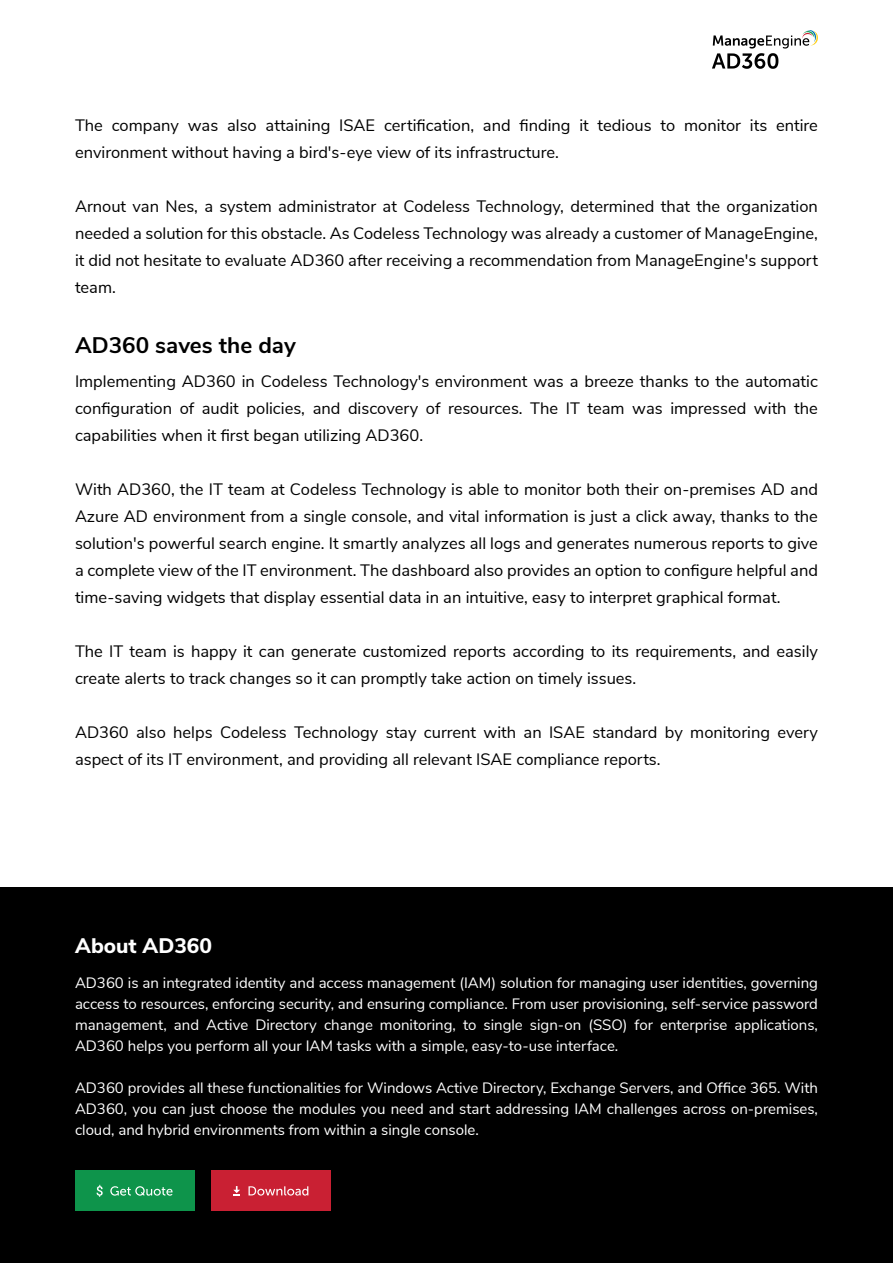
<style>
.page{position:relative;width:893px;height:1263px;background:#fff}
.page>*{position:absolute;margin:0;border:0;box-sizing:border-box;transform-origin:0 0}
.t1{font:700 22.5px "Nunito Sans";color:#000}
.t2{font:800 21px "Nunito Sans";color:#fff}
.t3{font:16.5px/27px "Nunito Sans";color:#000}
.t4{font:15px/21px "Nunito Sans";color:#fff;text-align:justify}
</style>
<div class="page">
<div style="left:0;top:887px;width:893px;height:376px;background:#000"></div>
<div style="left:75px;top:1171px;width:119px;height:40px;background:#0e944b"></div>
<div style="left:211px;top:1171px;width:119px;height:40px;background:#c92033"></div>
<svg style="left:97px;top:1185px;width:6px;height:12px"></svg>
<svg style="left:110px;top:1186px;width:63px;height:10px"></svg>
<svg style="left:249px;top:1186px;width:59px;height:9px"></svg>
<svg style="left:233px;top:1186px;width:7px;height:9px"></svg>
<svg style="left:712px;top:30px;width:106px;height:39px"></svg>
<p class="t3" style="left:75px;top:110px;width:744px">The company was also attaining ISAE certification, and finding it tedious to monitor its entire environment without having a bird's-eye view of its infrastructure.</p>
<p class="t3" style="left:75px;top:191px;width:744px;text-align:justify">Arnout van Nes, a system administrator at Codeless Technology, determined that the organization needed a solution for this obstacle. As Codeless Technology was already a customer of ManageEngine, it did not hesitate to evaluate AD360 after receiving a recommendation from ManageEngine's support team.</p>
<h1 class="t1" style="left:75px;top:329px;width:222px">AD360 saves the day</h1>
<p class="t3" style="left:75px;top:366px;width:744px;text-align:justify">Implementing AD360 in Codeless Technology's environment was a breeze thanks to the automatic configuration of audit policies, and discovery of resources. The IT team was impressed with the capabilities when it first began utilizing AD360.</p>
<p class="t3" style="left:75px;top:474px;width:744px;text-align:justify">With AD360, the IT team at Codeless Technology is able to monitor both their on-premises AD and Azure AD environment from a single console, and vital information is just a click away, thanks to the solution's powerful search engine. It smartly analyzes all logs and generates numerous reports to give a complete view of the IT environment. The dashboard also provides an option to configure helpful and time-saving widgets that display essential data in an intuitive, easy to interpret graphical format.</p>
<p class="t3" style="left:75px;top:636px;width:744px">The IT team is happy it can generate customized reports according to its requirements, and easily create alerts to track changes so it can promptly take action on timely issues.</p>
<p class="t3" style="left:75px;top:717px;width:744px">AD360 also helps Codeless Technology stay current with an ISAE standard by monitoring every aspect of its IT environment, and providing all relevant ISAE compliance reports.</p>
<p class="t2" style="left:75px;top:930px;width:138px">About AD360</p>
<p class="t4" style="left:75px;top:971px;width:744px">AD360 is an integrated identity and access management (IAM) solution for managing user identities, governing access to resources, enforcing security, and ensuring compliance. From user provisioning, self-service password management, and Active Directory change monitoring, to single sign-on (SSO) for enterprise applications, AD360 helps you perform all your IAM tasks with a simple, easy-to-use interface.</p>
<p class="t4" style="left:75px;top:1076px;width:744px">AD360 provides all these functionalities for Windows Active Directory, Exchange Servers, and Office 365. With AD360, you can just choose the modules you need and start addressing IAM challenges across on-premises, cloud, and hybrid environments from within a single console.</p>
</div>
